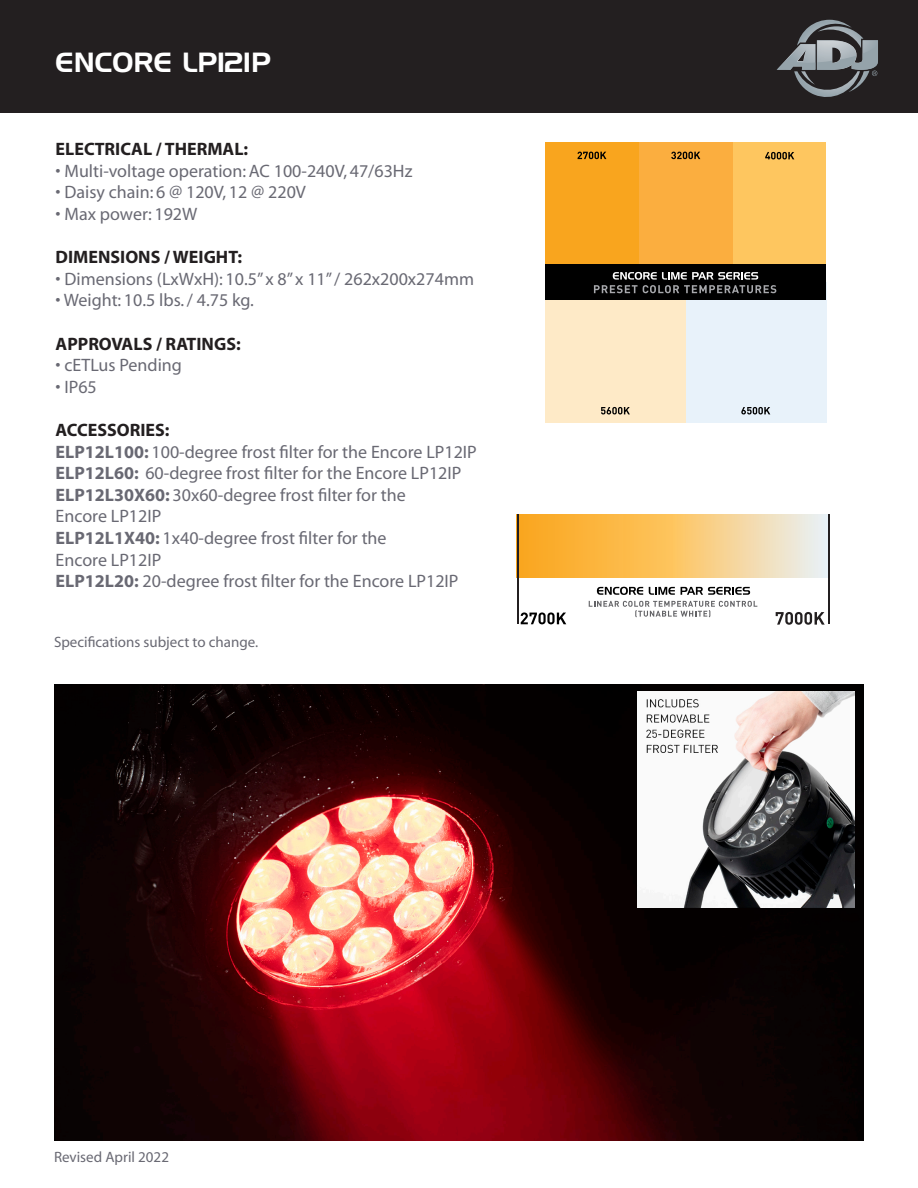
<style>
.page{position:relative;width:918px;height:1188px;background:#fff}
.page>*{position:absolute;margin:0;border:0;box-sizing:border-box;transform-origin:0 0}
.t1{font:27px "Handel Gothic BT";color:#fff}
.t2{font:18px "Myriad";color:#696973}
.t3{font:700 18px "Myriad";color:#231f20}
.t4{font:15px "Myriad";color:#696973}
.s1{font-weight:700}
</style>
<div class="page">
<div style="left:0;top:0;width:918px;height:113px;background:#231f20"></div>
<svg style="left:777px;top:20px;width:101px;height:77px"></svg>
<img style="left:54px;top:684px;width:810px;height:456px">
<svg style="left:776px;top:612px;width:49px;height:13px"></svg>
<div style="left:517px;top:515px;width:160px;height:63px;background:linear-gradient(to right,#f9a51d,#fec55f)"></div>
<div style="left:673px;top:515px;width:156px;height:63px;background:linear-gradient(to right,#fec562,#e8f1f9)"></div>
<svg style="left:521px;top:612px;width:45px;height:12px"></svg>
<hr style="left:517px;top:515px;width:2px;height:109px;background:#231f20">
<svg style="left:589px;top:601px;width:168px;height:16px"></svg>
<svg style="left:597px;top:587px;width:46px;height:8px"></svg>
<svg style="left:649px;top:587px;width:26px;height:8px"></svg>
<svg style="left:681px;top:587px;width:69px;height:8px"></svg>
<hr style="left:828px;top:515px;width:2px;height:109px;background:#231f20">
<div style="left:732px;top:142px;width:94px;height:141px;background:#fec65f"></div>
<div style="left:545px;top:142px;width:94px;height:141px;background:#f9a51e"></div>
<div style="left:639px;top:142px;width:93px;height:141px;background:#fbae3f"></div>
<div style="left:545px;top:283px;width:141px;height:140px;background:#feeac7"></div>
<div style="left:686px;top:283px;width:141px;height:140px;background:#e8f2fa"></div>
<div style="left:545px;top:264px;width:281px;height:36px;background:#000"></div>
<svg style="left:741px;top:407px;width:29px;height:7px"></svg>
<svg style="left:601px;top:407px;width:29px;height:7px"></svg>
<svg style="left:765px;top:152px;width:29px;height:7px"></svg>
<svg style="left:671px;top:152px;width:29px;height:7px"></svg>
<svg style="left:578px;top:152px;width:28px;height:7px"></svg>
<svg style="left:594px;top:272px;width:182px;height:21px"></svg>
<img style="left:638px;top:691px;width:216px;height:217px">
<p class="t1" style="left:56px;top:46px;width:217px">ENCORE LP12IP</p>
<p class="t3" style="left:56px;top:140px;width:194px">ELECTRICAL / THERMAL:</p>
<p class="t2" style="left:56px;top:162px;width:358px">• Multi-voltage operation: AC 100-240V, 47/63Hz</p>
<p class="t2" style="left:56px;top:183px;width:252px">• Daisy chain: 6 @ 120V, 12 @ 220V</p>
<p class="t2" style="left:56px;top:205px;width:143px">• Max power: 192W</p>
<p class="t3" style="left:56px;top:248px;width:188px">DIMENSIONS / WEIGHT:</p>
<p class="t2" style="left:56px;top:270px;width:420px">• Dimensions (LxWxH): 10.5” x 8” x 11” / 262x200x274mm</p>
<p class="t2" style="left:56px;top:291px;width:200px">• Weight: 10.5 lbs. / 4.75 kg.</p>
<p class="t3" style="left:56px;top:334px;width:187px">APPROVALS / RATINGS:</p>
<p class="t2" style="left:56px;top:356px;width:128px">• cETLus Pending</p>
<p class="t2" style="left:56px;top:378px;width:43px">• IP65</p>
<p class="t3" style="left:56px;top:421px;width:115px">ACCESSORIES:</p>
<p class="t2" style="left:56px;top:443px;width:423px"><span class="s1">ELP12L100:</span> 100-degree frost filter for the Encore LP12IP</p>
<p class="t2" style="left:56px;top:464px;width:407px"><span class="s1">ELP12L60:</span> 60-degree frost filter for the Encore LP12IP</p>
<p class="t2" style="left:56px;top:486px;width:352px"><span class="s1">ELP12L30X60:</span> 30x60-degree frost filter for the</p>
<p class="t2" style="left:56px;top:507px;width:107px">Encore LP12IP</p>
<p class="t2" style="left:56px;top:529px;width:333px"><span class="s1">ELP12L1X40:</span> 1x40-degree frost filter for the</p>
<p class="t2" style="left:56px;top:551px;width:107px">Encore LP12IP</p>
<p class="t2" style="left:56px;top:572px;width:404px"><span class="s1">ELP12L20:</span> 20-degree frost filter for the Encore LP12IP</p>
<p class="t4" style="left:54px;top:634px;width:206px">Specifications subject to change.</p>
<p class="t4" style="left:54px;top:1149px;width:117px">Revised April 2022</p>
</div>
